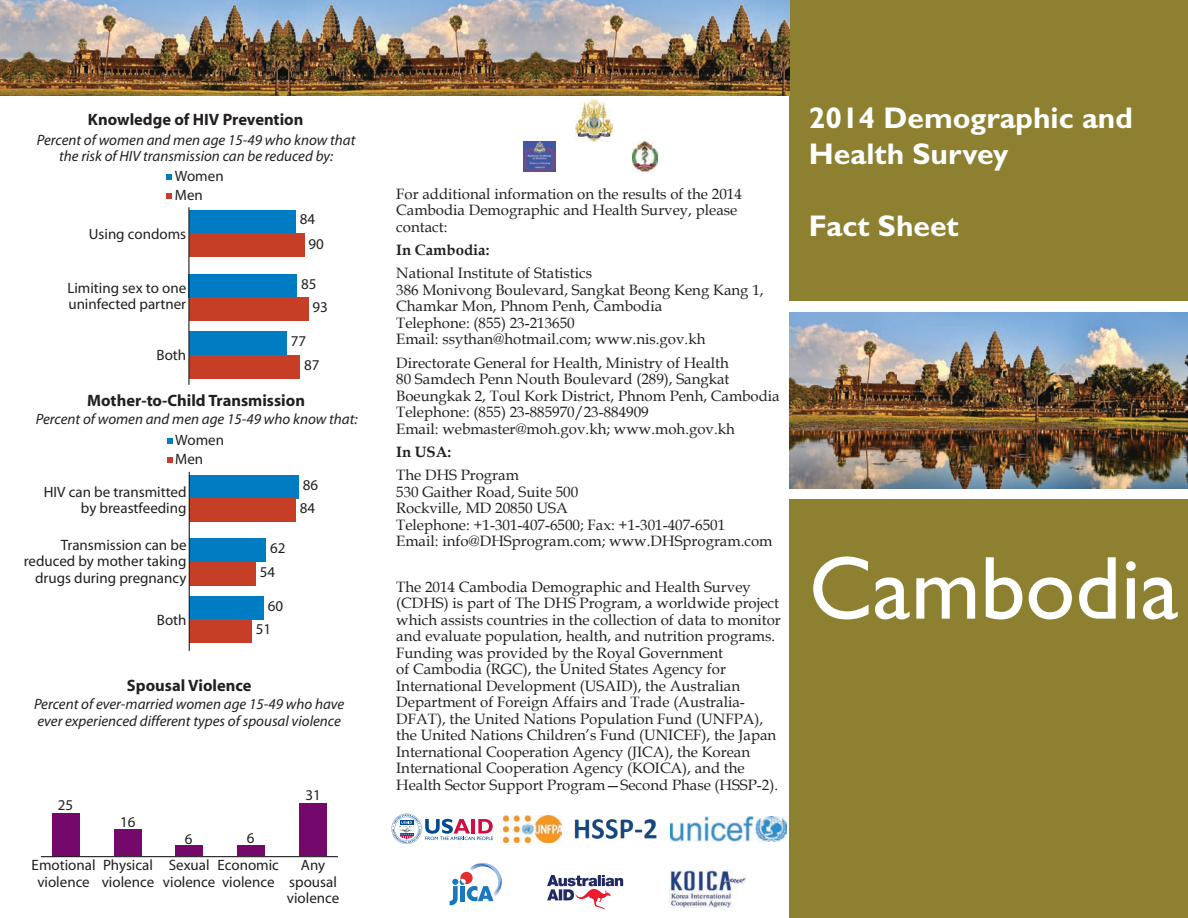
<style>
.page{position:relative;width:1188px;height:918px;background:#fff}
.page>*{position:absolute;margin:0;border:0;box-sizing:border-box;transform-origin:0 0}
.t1{font:90px "Gill Sans Std";color:#fff}
.t2{font:700 30px/36px "Gill Sans Std";color:#fff}
.t3{font:700 16.5px "Myriad";color:#231f20}
.t4{font:15px/16.5px "Book Antiqua";color:#231f20}
.t5{font:15px/16.5px "Myriad";color:#231f20}
.t6{font:italic 15px/16.5px "Myriad";color:#231f20;text-align:center}
.t7{font:700 15px "Book Antiqua";color:#231f20}
</style>
<div class="page">
<div style="left:789px;top:0;width:399px;height:918px;background:#8d8131"></div>
<div style="left:789px;top:301px;width:399px;height:11px;background:#fff"></div>
<div style="left:789px;top:488px;width:399px;height:11px;background:#fff"></div>
<img style="left:789px;top:312px;width:399px;height:176px">
<img style="left:537px;top:0;width:253px;height:95px">
<img style="left:30px;top:0;width:507px;height:95px">
<img style="left:0;top:0;width:30px;height:95px">
<svg style="left:166px;top:174px;width:6px;height:6px"></svg>
<svg style="left:166px;top:193px;width:6px;height:6px"></svg>
<svg style="left:167px;top:438px;width:6px;height:6px"></svg>
<svg style="left:167px;top:457px;width:6px;height:5px"></svg>
<div style="left:189px;top:210px;width:107px;height:24px;background:#007cc2"></div>
<div style="left:189px;top:234px;width:115px;height:23px;background:#c63e25"></div>
<div style="left:189px;top:274px;width:108px;height:23px;background:#007cc2"></div>
<div style="left:189px;top:297px;width:119px;height:24px;background:#c63e25"></div>
<div style="left:189px;top:332px;width:97px;height:23px;background:#007cc2"></div>
<div style="left:189px;top:355px;width:111px;height:23px;background:#c63e25"></div>
<hr style="left:188px;top:207px;width:2px;height:178px;background:#231f20">
<div style="left:189px;top:475px;width:110px;height:23px;background:#007cc2"></div>
<div style="left:189px;top:498px;width:106px;height:23px;background:#c63e25"></div>
<div style="left:189px;top:539px;width:77px;height:23px;background:#007cc2"></div>
<div style="left:189px;top:562px;width:67px;height:23px;background:#c63e25"></div>
<div style="left:189px;top:596px;width:75px;height:24px;background:#007cc2"></div>
<div style="left:189px;top:620px;width:63px;height:23px;background:#c63e25"></div>
<hr style="left:189px;top:472px;width:1px;height:179px;background:#231f20">
<img style="left:576px;top:99px;width:36px;height:42px">
<img style="left:524px;top:141px;width:32px;height:30px">
<img style="left:632px;top:141px;width:25px;height:30px">
<svg style="left:392px;top:814px;width:101px;height:30px"></svg>
<svg style="left:450px;top:863px;width:52px;height:42px"></svg>
<img style="left:504px;top:815px;width:58px;height:28px">
<img style="left:574px;top:819px;width:83px;height:20px">
<img style="left:671px;top:816px;width:116px;height:25px">
<svg style="left:547px;top:875px;width:76px;height:34px"></svg>
<img style="left:669px;top:869px;width:77px;height:39px">
<div style="left:299px;top:803px;width:28px;height:53px;background:#75096b"></div>
<div style="left:114px;top:830px;width:28px;height:26px;background:#75096b"></div>
<div style="left:52px;top:813px;width:28px;height:43px;background:#75096b"></div>
<div style="left:175px;top:845px;width:28px;height:11px;background:#75096b"></div>
<div style="left:237px;top:846px;width:28px;height:10px;background:#75096b"></div>
<hr style="left:41px;top:856px;width:297px;height:1px;background:#231f20">
<p class="t3" style="left:88px;top:111px;width:217px">Knowledge of HIV Prevention</p>
<p class="t6" style="left:37px;top:132px;width:320px">Percent of women and men age 15-49 who know that the risk of HIV transmission can be reduced by:</p>
<p class="t5" style="left:175px;top:168px;width:50px;line-height:18.6px">Women<br>Men</p>
<p class="t5" style="left:89px;top:227px;width:99px">Using condoms</p>
<p class="t5" style="left:67px;top:280px;width:120px">Limiting sex to one uninfected partner</p>
<p class="t5" style="left:156px;top:347px;width:31px">Both</p>
<p class="t5" style="left:300px;top:208px;width:26px;line-height:24.3px;text-align:center">84<br>90</p>
<p class="t5" style="left:312px;top:273px;width:17px;line-height:23.2px;text-indent:-11px">85<br>93</p>
<p class="t5" style="left:304px;top:330px;width:17px;line-height:23.2px;text-indent:-13px">77<br>87</p>
<p class="t3" style="left:87px;top:392px;width:219px">Mother-to-Child Transmission</p>
<p class="t6" style="left:36px;top:412px;width:323px">Percent of women and men age 15-49 who know that:</p>
<p class="t5" style="left:175px;top:431px;width:50px;line-height:18.6px">Women<br>Men</p>
<p class="t5" style="left:44px;top:484px;width:144px;text-align:right">HIV can be transmitted by breastfeeding</p>
<p class="t5" style="left:24px;top:537px;width:164px;text-align:right">Transmission can be reduced by mother taking drugs during pregnancy</p>
<p class="t5" style="left:157px;top:612px;width:31px">Both</p>
<p class="t5" style="left:260px;top:537px;width:27px;line-height:23.2px;text-indent:10px">62<br>54</p>
<p class="t5" style="left:256px;top:595px;width:29px;line-height:23.2px;text-indent:12px">60<br>51</p>
<p class="t5" style="left:300px;top:474px;width:20px;line-height:23.4px">86<br>84</p>
<p class="t3" style="left:127px;top:677px;width:126px">Spousal Violence</p>
<p class="t6" style="left:34px;top:697px;width:312px;text-align:left">Percent of ever-married women age 15-49 who have ever experienced different types of spousal violence</p>
<p class="t5" style="left:58px;top:798px;width:17px">25</p>
<p class="t5" style="left:120px;top:815px;width:17px">16</p>
<p class="t5" style="left:32px;top:858px;width:65px;text-align:center">Emotional violence</p>
<p class="t5" style="left:102px;top:858px;width:54px">Physical violence</p>
<p class="t5" style="left:185px;top:831px;width:9px">6</p>
<p class="t5" style="left:247px;top:831px;width:9px">6</p>
<p class="t5" style="left:305px;top:787px;width:17px">31</p>
<p class="t5" style="left:163px;top:858px;width:113px;text-indent:6px">Sexual<br>violence violence</p>
<p class="t5" style="left:218px;top:858px;width:63px">Economic</p>
<p class="t5" style="left:287px;top:858px;width:54px;text-align:center">Any spousal violence</p>
<p class="t4" style="left:396px;top:185px;width:347px">For additional information on the results of the 2014<br>Cambodia Demographic and Health Survey, please contact:</p>
<p class="t7" style="left:396px;top:240px;width:95px">In Cambodia:</p>
<p class="t4" style="left:396px;top:265px;width:369px">National Institute of Statistics<br>386 Monivong Boulevard, Sangkat Beong Keng Kang 1, Chamkar Mon, Phnom Penh, Cambodia<br>Telephone: (855) 23-213650<br>Email: ssythan@hotmail.com; www.nis.gov.kh</p>
<p class="t4" style="left:396px;top:354px;width:385px">Directorate General for Health, Ministry of Health<br>80 Samdech Penn Nouth Boulevard (289), Sangkat Boeungkak 2, Toul Kork District, Phnom Penh, Cambodia Telephone: (855) 23-885970/23-884909<br>Email: webmaster@moh.gov.kh; www.moh.gov.kh</p>
<p class="t7" style="left:396px;top:442px;width:57px">In USA:</p>
<p class="t4" style="left:396px;top:466px;width:378px">The DHS Program<br>530 Gaither Road, Suite 500<br>Rockville, MD 20850 USA<br>Telephone: +1-301-407-6500; Fax: +1-301-407-6501<br>Email: info@DHSprogram.com; www.DHSprogram.com</p>
<p class="t4" style="left:396px;top:578px;width:386px">The 2014 Cambodia Demographic and Health Survey (CDHS) is part of The DHS Program, a worldwide project which assists countries in the collection of data to monitor and evaluate population, health, and nutrition programs.<br>Funding was provided by the Royal Government<br>of Cambodia (RGC), the United States Agency for International Development (USAID), the Australian Department of Foreign Affairs and Trade (Australia-DFAT), the United Nations Population Fund (UNFPA), the United Nations Children’s Fund (UNICEF), the Japan International Cooperation Agency (JICA), the Korean International Cooperation Agency (KOICA), and the Health Sector Support Program—Second Phase (HSSP-2).</p>
<h2 class="t2" style="left:809px;top:100px;width:325px">2014 Demographic and<br>Health Survey</h2>
<h2 class="t2" style="left:809px;top:207px;width:151px">Fact Sheet</h2>
<h1 class="t1" style="left:809px;top:537px;width:372px">Cambodia</h1>
</div>
